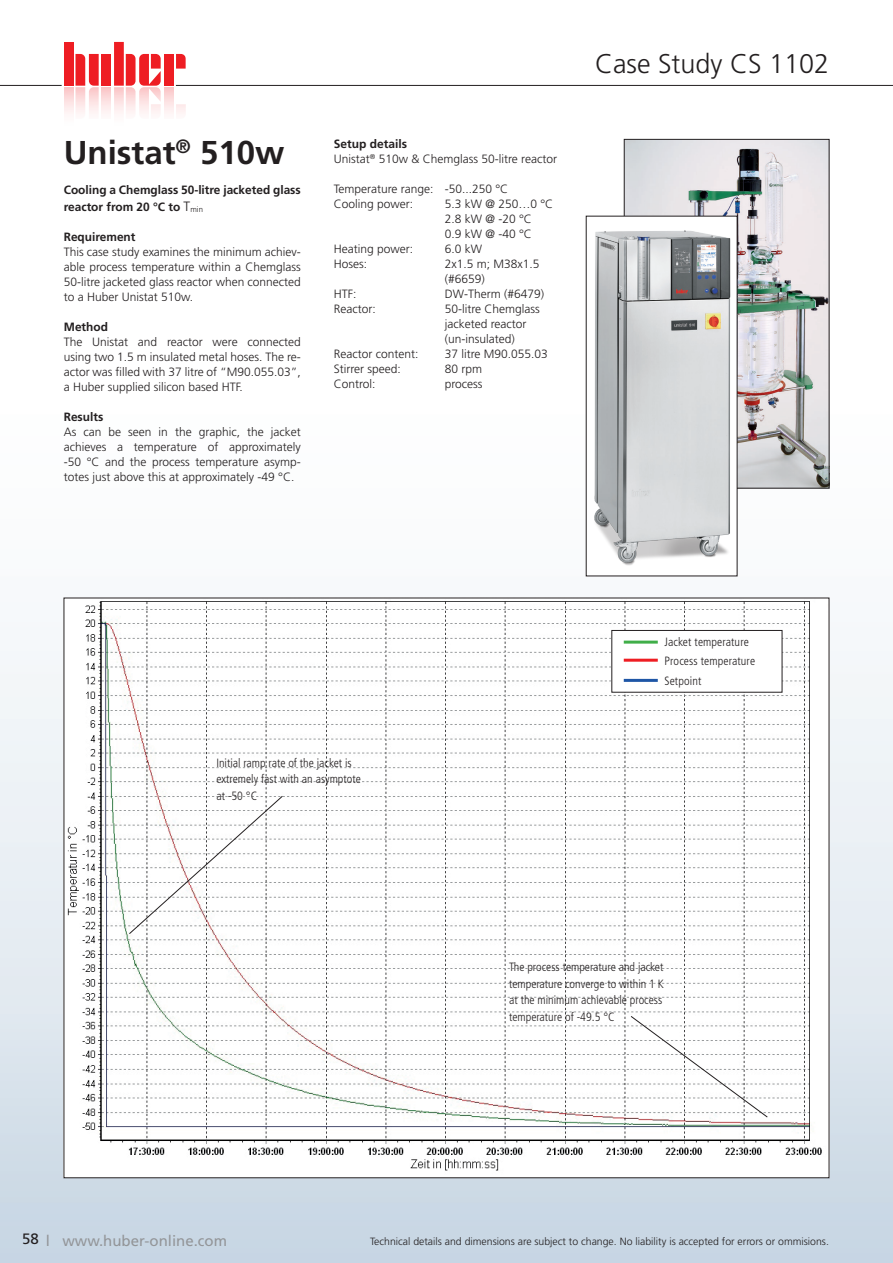
<style>
.page{position:relative;width:893px;height:1263px;background:#fff}
.page>*{position:absolute;margin:0;border:0;box-sizing:border-box;transform-origin:0 0}
.t1{font:700 33px "Frutiger LT Std";color:#231f20}
.t2{font:300 27px "Frutiger LT Std";color:#231f20}
.t3{font:15px "Frutiger LT Std";color:#939598}
.t4{font:300 12px/15px "Frutiger LT Std";color:#231f20}
.t5{font:300 condensed 12px/16.5px "Frutiger LT Std";color:#231f20}
.t6{font:700 12px/16.5px "Frutiger LT Std";color:#231f20}
.t7{font:300 10.5px "Frutiger LT Std";color:#231f20}
.s1{font-weight:300;font-size:13.5px}
.s2{font-weight:700}
.s3{color:#231f20}
</style>
<div class="page">
<img style="left:0;top:238px;width:893px;height:1025px">
<div style="left:0;top:46px;width:360px;height:218px;background:#fff"></div>
<div style="left:789px;top:46px;width:104px;height:218px;background:#fff"></div>
<hr style="left:0;top:85px;width:893px;height:1px;background:#231f20">
<svg style="left:62px;top:42px;width:124px;height:71px"></svg>
<img style="left:66px;top:600px;width:761px;height:576px">
<div style="left:612px;top:630px;width:170px;height:62px;background:#fff"></div>
<div style="left:611px;top:630px;width:171px;height:63px;border:1px solid #231f20"></div>
<hr style="left:624px;top:641px;width:34px;height:3px;background:#40ae49">
<hr style="left:624px;top:659px;width:34px;height:3px;background:#ee1d23">
<hr style="left:624px;top:679px;width:34px;height:3px;background:#1e56a6">
<svg style="left:128px;top:795px;width:155px;height:140px"></svg>
<svg style="left:630px;top:1015px;width:138px;height:103px"></svg>
<img style="left:626px;top:141px;width:201px;height:345px">
<div style="left:624px;top:139px;width:205px;height:349px;border:1px solid #231f20"></div>
<img style="left:588px;top:218px;width:147px;height:356px">
<h1 class="t1" style="left:64px;top:133px;width:222px">Unistat<sup>®</sup> 510w</h1>
<p class="t6" style="left:64px;top:182px;width:239px">Cooling a Chemglass 50-litre jacketed glass reactor from 20 °C to <span class="s1">T</span><sub>min</sub></p>
<p class="t6" style="left:64px;top:228px;width:73px">Requirement</p>
<p class="t4" style="left:64px;top:244px;width:239px;text-align:justify">This case study examines the minimum achiev&shy;able process temperature within a Chemglass 50-litre jacketed glass reactor when connected to a Huber Unistat 510w.</p>
<p class="t6" style="left:64px;top:318px;width:46px">Method</p>
<p class="t4" style="left:64px;top:334px;width:239px;text-align:justify">The Unistat and reactor were connected using two 1.5 m insulated metal hoses. The re&shy;actor was filled with 37 litre of “M90.055.03”, a Huber supplied silicon based HTF.</p>
<p class="t6" style="left:64px;top:408px;width:41px">Results</p>
<p class="t4" style="left:64px;top:424px;width:239px;text-align:justify">As can be seen in the graphic, the jacket achieves a temperature of approximately -50 °C and the process temperature asymp&shy;totes just above this at approximately -49 °C.</p>
<p class="t4" style="left:334px;top:137px;width:225px"><span class="s2">Setup details<br></span>Unistat<sup>®</sup> 510w &amp; Chemglass 50-litre reactor</p>
<p class="t4" style="left:334px;top:182px;width:176px">Temperature range: -50...250 °C<br>Cooling power:</p>
<p class="t4" style="left:445px;top:197px;width:110px">5.3 kW @ 250…0 °C<br>2.8 kW @ -20 °C<br>0.9 kW @ -40 °C</p>
<p class="t4" style="left:334px;top:242px;width:81px">Heating power:</p>
<p class="t4" style="left:445px;top:242px;width:39px">6.0 kW</p>
<p class="t4" style="left:334px;top:257px;width:35px">Hoses:</p>
<p class="t4" style="left:445px;top:257px;width:96px">2x1.5 m; M38x1.5 (#6659)</p>
<p class="t4" style="left:334px;top:287px;width:24px">HTF:</p>
<p class="t4" style="left:445px;top:287px;width:101px">DW-Therm (#6479)</p>
<p class="t4" style="left:334px;top:302px;width:43px">Reactor:</p>
<p class="t4" style="left:445px;top:302px;width:97px">50-litre Chemglass jacketed reactor (un-insulated)</p>
<p class="t4" style="left:334px;top:347px;width:86px">Reactor content:</p>
<p class="t4" style="left:445px;top:347px;width:105px">37 litre M90.055.03</p>
<p class="t4" style="left:334px;top:362px;width:69px">Stirrer speed:</p>
<p class="t4" style="left:445px;top:362px;width:39px">80 rpm</p>
<p class="t4" style="left:334px;top:377px;width:43px">Control:</p>
<p class="t4" style="left:445px;top:377px;width:39px">process</p>
<h2 class="t2" style="left:595px;top:49px;width:236px">Case Study CS 1102</h2>
<p class="t5" style="left:216px;top:755px;width:146px">Initial ramp rate of the jacket is extremely fast with an asymptote at -50 °C</p>
<p class="t5" style="left:664px;top:632px;width:92px;line-height:19.5px">Jacket temperature<br>Process temperature<br>Setpoint</p>
<p class="t5" style="left:509px;top:959px;width:156px">The process temperature and jacket temperature converge to within 1 K at the minimum achievable process temperature of -49.5 °C</p>
<p class="t3" style="left:22px;top:1231px;width:207px"><span class="s3">58</span> l www.huber-online.com</p>
<p class="t7" style="left:370px;top:1236px;width:460px">Technical details and dimensions are subject to change. No liability is accepted for errors or ommisions.</p>
</div>
